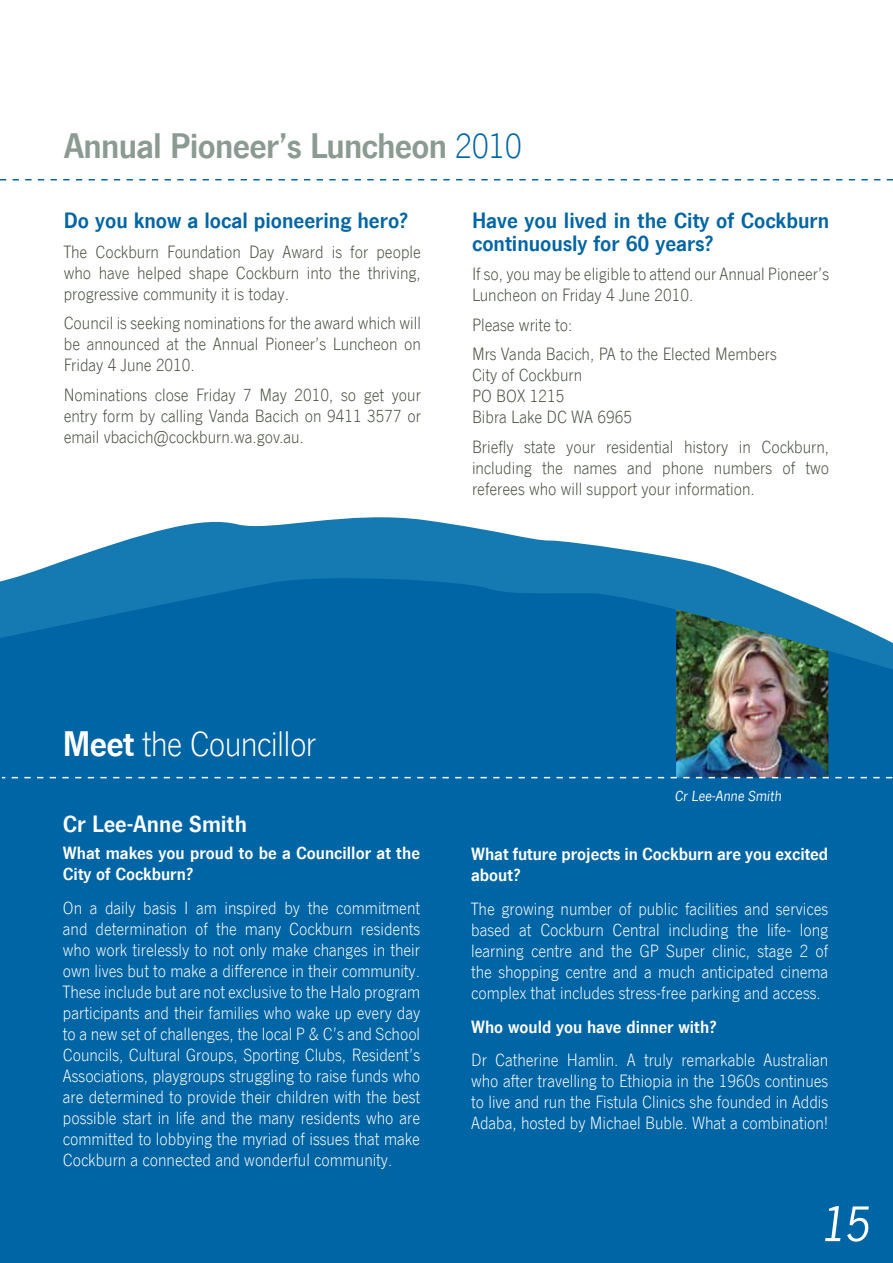
<style>
.page{position:relative;width:893px;height:1263px;background:#fff}
.page>*{position:absolute;margin:0;border:0;box-sizing:border-box;transform-origin:0 0}
.t1{font:italic 51px "News Gothic Com";color:#fff}
.t2{font:700 36px "News Gothic Com";letter-spacing:-.02em;color:#8b9b92}
.t3{font:300 36px "News Gothic Com";letter-spacing:-.02em;color:#fff}
.t4{font:700 24px "News Gothic Com";color:#fff}
.t5{font:700 22.5px/22.5px "News Gothic Com";color:#0065a4}
.t6{font:300 18px/21px "News Gothic Com";color:#fff;text-align:justify}
.t7{font:300 18px/21px "News Gothic Com";color:#444d3e;text-align:justify}
.t8{font:700 18px/21px "News Gothic Com";color:#fff}
.t9{font:italic 15px "News Gothic Com";color:#fff}
.s1{font-weight:300;color:#0065a4}
.s2{font-weight:700}
</style>
<div class="page">
<div style="left:2px;top:705px;width:891px;height:558px;background:#0065a4"></div>
<img style="left:676px;top:705px;width:152px;height:72px">
<svg style="left:2px;top:777px;width:891px;height:1px"></svg>
<svg style="left:0;top:179px;width:893px;height:1px"></svg>
<hr style="left:0;top:634px;width:2px;height:629px;background:#0065a4">
<svg style="left:0;top:517px;width:893px;height:188px"></svg>
<div style="left:0;top:704px;width:33px;height:51px;background:#0065a4"></div>
<h2 class="t2" style="left:64px;top:126px;width:460px">Annual Pioneer’s Luncheon <span class="s1">2010</span></h2>
<p class="t5" style="left:64px;top:209px;width:346px">Do you know a local pioneering hero?</p>
<p class="t7" style="left:64px;top:241px;width:359px">The Cockburn Foundation Day Award is for people who have helped shape Cockburn into the thriving, progressive community it is today.</p>
<p class="t7" style="left:64px;top:313px;width:359px">Council is seeking nominations for the award which will be announced at the Annual Pioneer’s Luncheon on Friday 4 June 2010.</p>
<p class="t7" style="left:64px;top:384px;width:359px">Nominations close Friday 7 May 2010, so get your entry form by calling Vanda Bacich on 9411 3577 or email vbacich@cockburn.wa.gov.au.</p>
<p class="t5" style="left:472px;top:209px;width:359px">Have you lived in the City of Cockburn continuously for 60 years?</p>
<p class="t7" style="left:472px;top:264px;width:359px">If so, you may be eligible to attend our Annual Pioneer’s<br>Luncheon on Friday 4 June 2010.</p>
<p class="t7" style="left:472px;top:310px;width:306px;line-height:29.5px">Please write to:<br>Mrs Vanda Bacich, PA to the Elected Members</p>
<p class="t7" style="left:472px;top:365px;width:162px;text-align:left">City of Cockburn<br>PO BOX 1215<br>Bibra Lake DC WA 6965</p>
<p class="t7" style="left:472px;top:436px;width:359px">Briefly state your residential history in Cockburn, including the names and phone numbers of two referees who will support your information.</p>
<h2 class="t3" style="left:63px;top:724px;width:255px"><span class="s2">Meet</span> the Councillor</h2>
<h3 class="t4" style="left:63px;top:810px;width:186px">Cr Lee-Anne Smith</h3>
<p class="t8" style="left:63px;top:843px;width:359px">What makes you proud to be a Councillor at the<br>City of Cockburn?</p>
<p class="t6" style="left:63px;top:898px;width:359px">On a daily basis I am inspired by the commitment and determination of the many Cockburn residents who work tirelessly to not only make changes in their own lives but to make a difference in their community.<br>These include but are not exclusive to the Halo program participants and their families who wake up every day to a new set of challenges, the local P &amp; C’s and School Councils, Cultural Groups, Sporting Clubs, Resident’s Associations, playgroups struggling to raise funds who are determined to provide their children with the best possible start in life and the many residents who are committed to lobbying the myriad of issues that make Cockburn a connected and wonderful community.</p>
<p class="t9" style="left:675px;top:788px;width:108px">Cr Lee-Anne Smith</p>
<p class="t8" style="left:471px;top:843px;width:359px">What future projects in Cockburn are you excited about?</p>
<p class="t6" style="left:471px;top:898px;width:359px">The growing number of public facilities and services based at Cockburn Central including the life- long learning centre and the GP Super clinic, stage 2 of the shopping centre and a much anticipated cinema complex that includes stress-free parking and access.</p>
<p class="t8" style="left:471px;top:1016px;width:247px">Who would you have dinner with?</p>
<p class="t6" style="left:471px;top:1050px;width:359px">Dr Catherine Hamlin. A truly remarkable Australian who after travelling to Ethiopia in the 1960s continues to live and run the Fistula Clinics she founded in Addis Adaba, hosted by Michael Buble. What a combination!</p>
<h1 class="t1" style="left:822px;top:1197px;width:51px">15</h1>
</div>
